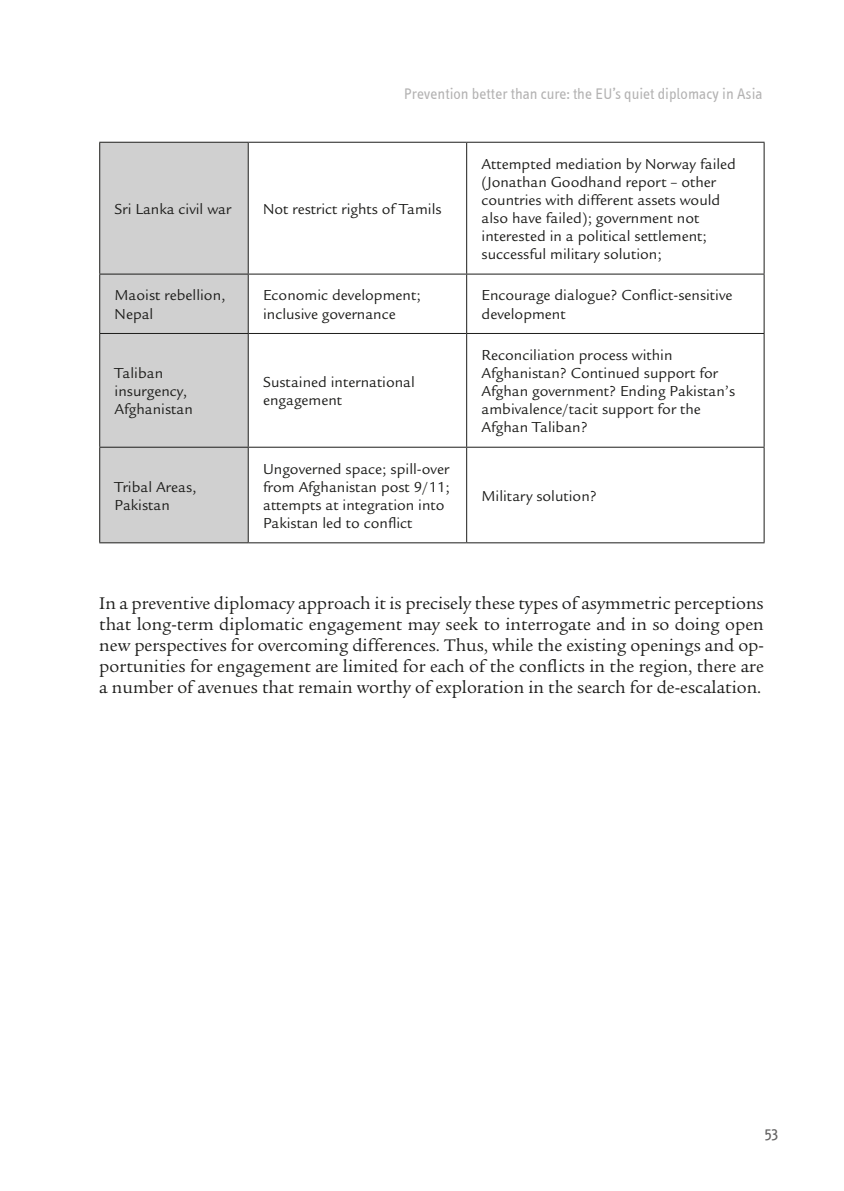
<style>
.page{position:relative;width:844px;height:1191px;background:#fff}
.page>*{position:absolute;margin:0;border:0;box-sizing:border-box;transform-origin:0 0}
.t1{font:18.38px/21px "Legacy Serif Std";color:#1d1d1b;text-align:justify}
.t2{font:15.75px/18.2px "Legacy Sans LT";color:#1d1d1b}
.t3{font:15.75px "Info Text";color:#b3b2b2}
.t4{font:15.75px "Info Text";color:#646363}
</style>
<div class="page">
<div style="left:100px;top:143px;width:148px;height:399px;background:#d0d0d0"></div>
<svg style="left:249px;top:143px;width:514px;height:131px"></svg>
<svg style="left:249px;top:275px;width:514px;height:267px"></svg>
<hr style="left:99px;top:142px;width:149px;height:1px;background:#1d1d1b">
<hr style="left:248px;top:142px;width:218px;height:1px;background:#1d1d1b">
<hr style="left:466px;top:142px;width:298px;height:1px;background:#1d1d1b">
<hr style="left:99px;top:274px;width:149px;height:1px;background:#1d1d1b">
<hr style="left:248px;top:274px;width:218px;height:1px;background:#1d1d1b">
<hr style="left:466px;top:274px;width:298px;height:1px;background:#1d1d1b">
<hr style="left:99px;top:333px;width:149px;height:1px;background:#1d1d1b">
<hr style="left:248px;top:333px;width:218px;height:1px;background:#1d1d1b">
<hr style="left:466px;top:333px;width:298px;height:1px;background:#1d1d1b">
<hr style="left:99px;top:447px;width:149px;height:1px;background:#1d1d1b">
<hr style="left:248px;top:447px;width:218px;height:1px;background:#1d1d1b">
<hr style="left:466px;top:447px;width:298px;height:1px;background:#1d1d1b">
<hr style="left:99px;top:542px;width:149px;height:1px;background:#1d1d1b">
<hr style="left:248px;top:542px;width:218px;height:1px;background:#1d1d1b">
<hr style="left:466px;top:542px;width:298px;height:1px;background:#1d1d1b">
<hr style="left:99px;top:143px;width:1px;height:131px;background:#1d1d1b">
<hr style="left:99px;top:274px;width:1px;height:59px;background:#1d1d1b">
<hr style="left:99px;top:334px;width:1px;height:113px;background:#1d1d1b">
<hr style="left:99px;top:447px;width:1px;height:95px;background:#1d1d1b">
<hr style="left:248px;top:143px;width:1px;height:131px;background:#1d1d1b">
<hr style="left:466px;top:143px;width:1px;height:131px;background:#1d1d1b">
<hr style="left:763px;top:143px;width:1px;height:131px;background:#1d1d1b">
<hr style="left:248px;top:274px;width:1px;height:59px;background:#1d1d1b">
<hr style="left:466px;top:274px;width:1px;height:59px;background:#1d1d1b">
<hr style="left:763px;top:274px;width:1px;height:59px;background:#1d1d1b">
<hr style="left:248px;top:334px;width:1px;height:113px;background:#1d1d1b">
<hr style="left:466px;top:334px;width:1px;height:113px;background:#1d1d1b">
<hr style="left:763px;top:334px;width:1px;height:113px;background:#1d1d1b">
<hr style="left:248px;top:447px;width:1px;height:95px;background:#1d1d1b">
<hr style="left:466px;top:447px;width:1px;height:95px;background:#1d1d1b">
<hr style="left:763px;top:447px;width:1px;height:95px;background:#1d1d1b">
<p class="t3" style="left:404px;top:85px;width:360px">Prevention better than cure: the EU’s quiet diplomacy in Asia</p>
<p class="t2" style="left:115px;top:200px;width:118px">Sri Lanka civil war</p>
<p class="t2" style="left:263px;top:200px;width:180px">Not restrict rights of Tamils</p>
<p class="t2" style="left:481px;top:155px;width:256px">Attempted mediation by Norway failed (Jonathan Goodhand report – other countries with different assets would also have failed); government not interested in a political settlement; successful military solution;</p>
<p class="t2" style="left:115px;top:286px;width:112px">Maoist rebellion,<br>Nepal</p>
<p class="t2" style="left:263px;top:286px;width:159px">Economic development; inclusive governance</p>
<p class="t2" style="left:481px;top:286px;width:252px">Encourage dialogue? Conflict-sensitive development</p>
<p class="t2" style="left:115px;top:364px;width:80px">Taliban insurgency,<br>Afghanistan</p>
<p class="t2" style="left:263px;top:373px;width:153px">Sustained international engagement</p>
<p class="t2" style="left:115px;top:478px;width:83px">Tribal Areas,<br>Pakistan</p>
<p class="t2" style="left:263px;top:460px;width:188px">Ungoverned space; spill-over from Afghanistan post 9/11; attempts at integration into<br>Pakistan led to conflict</p>
<p class="t2" style="left:481px;top:346px;width:255px">Reconciliation process within<br>Afghanistan? Continued support for<br>Afghan government? Ending Pakistan’s ambivalence/tacit support for the<br>Afghan Taliban?</p>
<p class="t2" style="left:481px;top:487px;width:117px">Military solution?</p>
<p class="t1" style="left:99px;top:593px;width:666px">In a preventive diplomacy approach it is precisely these types of asymmetric perceptions that long-term diplomatic engagement may seek to interrogate and in so doing open new perspectives for overcoming differences. Thus, while the existing openings and op&shy;portunities for engagement are limited for each of the conflicts in the region, there are a number of avenues that remain worthy of exploration in the search for de-escalation.</p>
<p class="t4" style="left:764px;top:1124px;width:15px">53</p>
</div>
